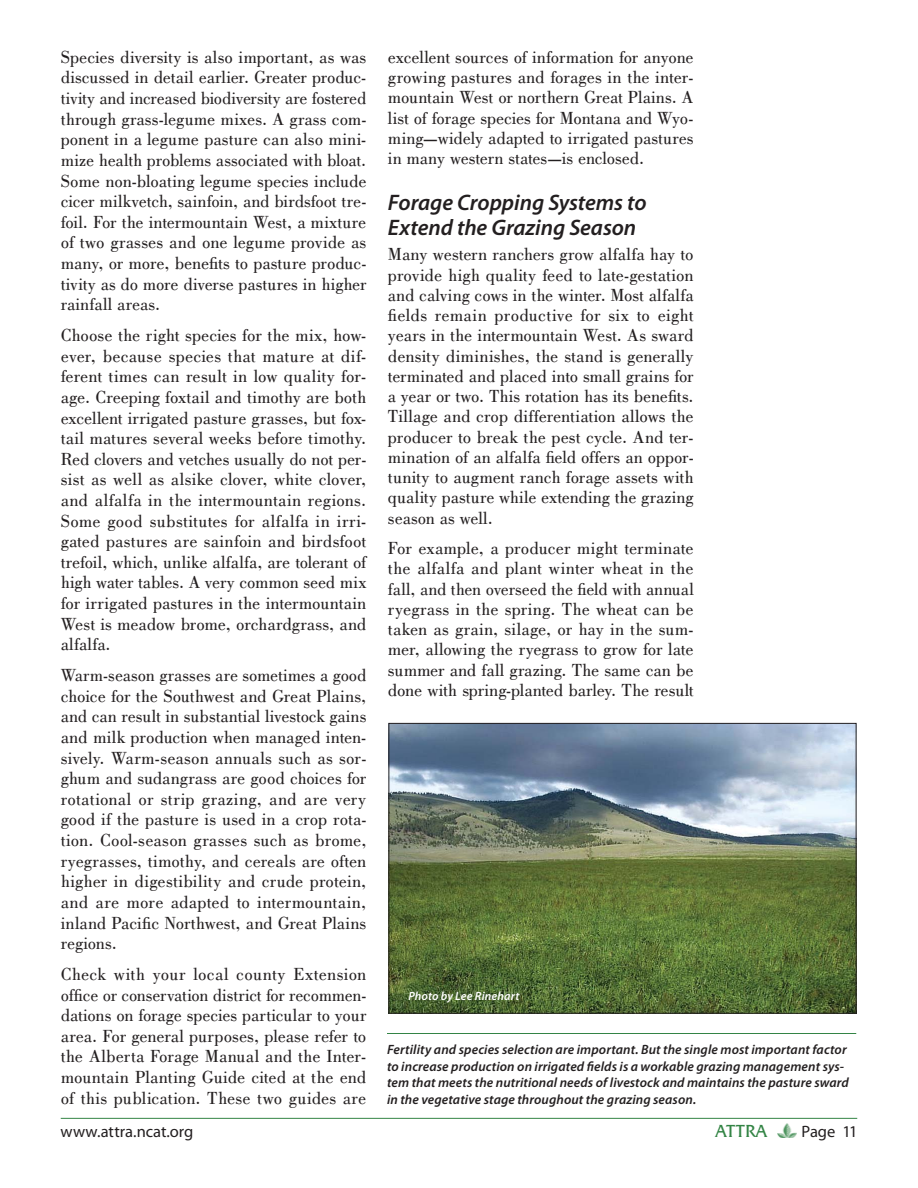
<style>
.page{position:relative;width:918px;height:1188px;background:#fff}
.page>*{position:absolute;margin:0;border:0;box-sizing:border-box;transform-origin:0 0}
.t1{font:italic 600 22.5px/25.5px "Myriad Pro";letter-spacing:-.005em;color:#231f20}
.t2{font:18px/20.5px "Bodoni";letter-spacing:.005em;color:#231f20;text-align:justify}
.t3{font:18px "Friz Quadrata IT Cby BT";letter-spacing:-.01em;color:#338445}
.t4{font:16.5px "Myriad Pro";color:#231f20}
.t5{font:italic 600 13.5px/16.5px "Myriad Pro";letter-spacing:.01em;color:#231f20}
.t6{font:italic 600 12px "Myriad Pro";letter-spacing:.01em;color:#fff}
</style>
<div class="page">
<img style="left:777px;top:1123px;width:20px;height:14px">
<hr style="left:387px;top:1033px;width:469px;height:1px;background:#338445">
<img style="left:390px;top:725px;width:464px;height:287px">
<div style="left:388px;top:723px;width:468px;height:291px;border:1px solid #231f20"></div>
<hr style="left:61px;top:1118px;width:796px;height:1px;background:#338445">
<p class="t2" style="left:61px;top:47px;width:307px">Species diversity is also important, as was discussed in detail earlier. Greater produc&shy;tivity and increased biodiversity are fostered through grass-legume mixes. A grass com&shy;ponent in a legume pasture can also mini&shy;mize health problems associated with bloat.<br>Some non-bloating legume species include cicer milkvetch, sainfoin, and birdsfoot tre&shy;foil. For the intermountain West, a mixture of two grasses and one legume provide as many, or more, benefits to pasture produc&shy;tivity as do more diverse pastures in higher rainfall areas.</p>
<p class="t2" style="left:61px;top:325px;width:307px">Choose the right species for the mix, how&shy;ever, because species that mature at dif&shy;ferent times can result in low quality for&shy;age. Creeping foxtail and timothy are both excellent irrigated pasture grasses, but fox&shy;tail matures several weeks before timothy.<br>Red clovers and vetches usually do not per&shy;sist as well as alsike clover, white clover, and alfalfa in the intermountain regions.<br>Some good substitutes for alfalfa in irri&shy;gated pastures are sainfoin and birdsfoot trefoil, which, unlike alfalfa, are tolerant of high water tables. A very common seed mix for irrigated pastures in the intermountain West is meadow brome, orchardgrass, and alfalfa.</p>
<p class="t2" style="left:61px;top:665px;width:307px">Warm-season grasses are sometimes a good choice for the Southwest and Great Plains, and can result in substantial livestock gains and milk production when managed inten&shy;sively. Warm-season annuals such as sor&shy;ghum and sudangrass are good choices for rotational or strip grazing, and are very good if the pasture is used in a crop rota&shy;tion. Cool-season grasses such as brome, ryegrasses, timothy, and cereals are often higher in digestibility and crude protein, and are more adapted to intermountain, inland Pacific Northwest, and Great Plains regions.</p>
<p class="t2" style="left:61px;top:964px;width:307px">Check with your local county Extension office or conservation district for recommen&shy;dations on forage species particular to your area. For general purposes, please refer to the Alberta Forage Manual and the Inter&shy;mountain Planting Guide cited at the end of this publication. These two guides are</p>
<p class="t2" style="left:388px;top:47px;width:307px">excellent sources of information for anyone growing pastures and forages in the inter&shy;mountain West or northern Great Plains. A list of forage species for Montana and Wyo&shy;ming—widely adapted to irrigated pastures in many western states—is enclosed.</p>
<p class="t1" style="left:388px;top:192px;width:260px">Forage Cropping Systems to<br>Extend the Grazing Season</p>
<p class="t2" style="left:388px;top:245px;width:307px">Many western ranchers grow alfalfa hay to provide high quality feed to late-gestation and calving cows in the winter. Most alfalfa fields remain productive for six to eight years in the intermountain West. As sward density diminishes, the stand is generally terminated and placed into small grains for a year or two. This rotation has its benefits.<br>Tillage and crop differentiation allows the producer to break the pest cycle. And ter&shy;mination of an alfalfa field offers an oppor&shy;tunity to augment ranch forage assets with quality pasture while extending the grazing season as well.</p>
<p class="t2" style="left:388px;top:538px;width:307px">For example, a producer might terminate the alfalfa and plant winter wheat in the fall, and then overseed the field with annual ryegrass in the spring. The wheat can be taken as grain, silage, or hay in the sum&shy;mer, allowing the ryegrass to grow for late summer and fall grazing. The same can be done with spring-planted barley. The result</p>
<p class="t6" style="left:408px;top:991px;width:113px">Photo by Lee Rinehart</p>
<p class="t5" style="left:387px;top:1043px;width:463px">Fertility and species selection are important. But the single most important factor to increase production on irrigated fields is a workable grazing management sys&shy;tem that meets the nutritional needs of livestock and maintains the pasture sward in the vegetative stage throughout the grazing season.</p>
<p class="t4" style="left:60px;top:1126px;width:135px">www.attra.ncat.org</p>
<p class="t3" style="left:715px;top:1120px;width:53px">ATTRA</p>
<p class="t4" style="left:801px;top:1126px;width:58px">Page 11</p>
</div>
